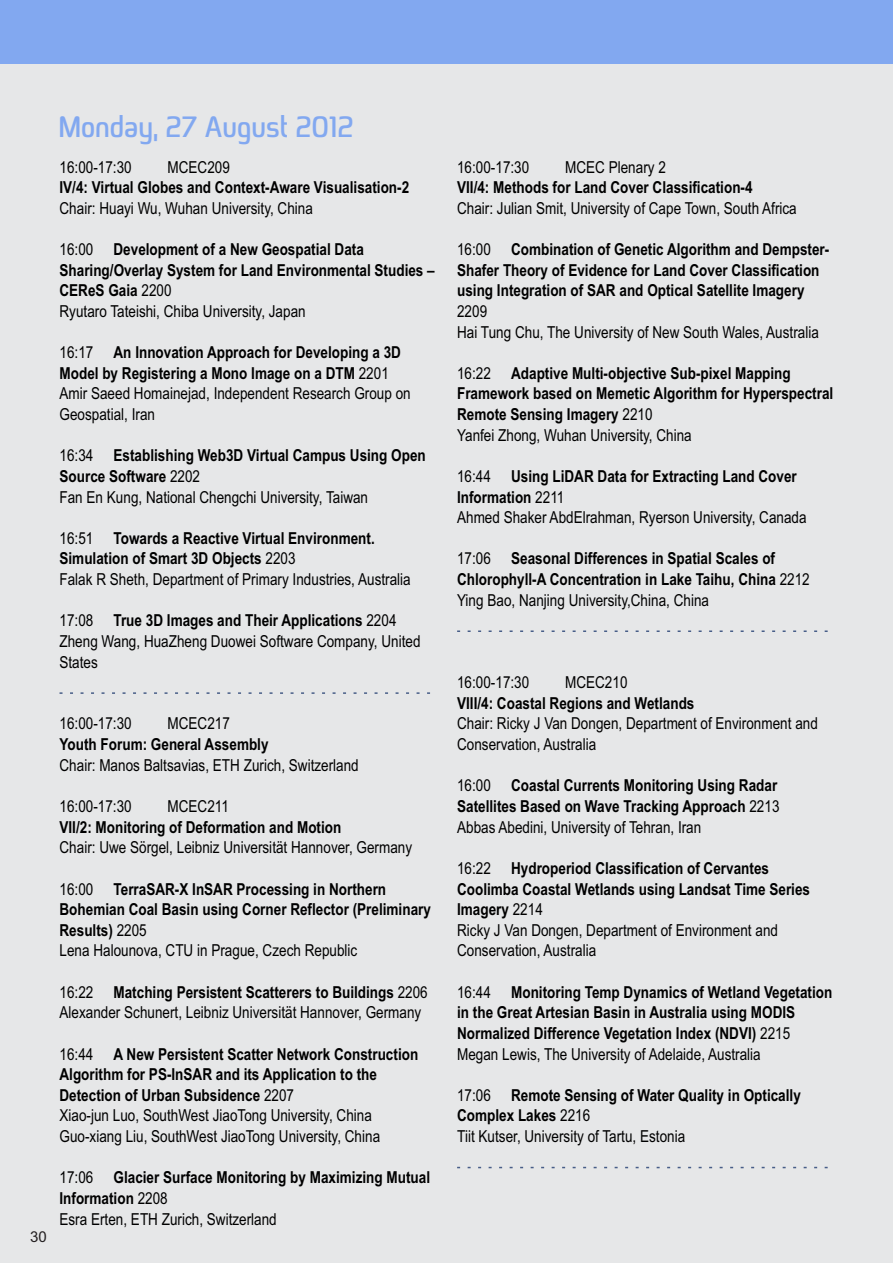
<style>
.page{position:relative;width:893px;height:1263px;background:#e6e7e8}
.page>*{position:absolute;margin:0;border:0;box-sizing:border-box;transform-origin:0 0}
.t1{font:700 29.25px "Bentwood";color:#82a8f0}
.t2{font:700 16.5px/20.5px "Arial Narrow";color:#000}
.t3{font:16.5px/20.5px "Arial Narrow";color:#000}
.t4{font:15px "Arial";color:#231f20}
.s1{font-weight:400}
.s2{font-weight:700}
</style>
<div class="page">
<div style="left:0;top:0;width:893px;height:64px;background:#82a8f0"></div>
<svg style="left:60px;top:692px;width:370px;height:2px"></svg>
<svg style="left:457px;top:630px;width:371px;height:2px"></svg>
<svg style="left:457px;top:1167px;width:371px;height:1px"></svg>
<h1 class="t1" style="left:58px;top:115px;width:297px">Monday, 27 August 2012</h1>
<p class="t3" style="left:60px;top:158px;width:74px">16:00-17:30</p>
<p class="t3" style="left:168px;top:158px;width:64px">MCEC209</p>
<p class="t2" style="left:60px;top:179px;width:351px">IV/4: Virtual Globes and Context-Aware Visualisation-2</p>
<p class="t3" style="left:60px;top:199px;width:255px">Chair: Huayi Wu, Wuhan University, China</p>
<p class="t2" style="left:60px;top:240px;width:377px"><span class="s1">16:00</span> Development of a New Geospatial Data Sharing/Overlay System for Land Environmental Studies – CEReS Gaia <span class="s1">2200<br>Ryutaro Tateishi, Chiba University, Japan</span></p>
<p class="t3" style="left:60px;top:344px;width:353px">16:17 <span class="s2">An Innovation Approach for Developing a 3D Model by Registering a Mono Image on a DTM</span> 2201<br>Amir Saeed Homainejad, Independent Research Group on Geospatial, Iran</p>
<p class="t2" style="left:60px;top:447px;width:368px"><span class="s1">16:34</span> Establishing Web3D Virtual Campus Using Open<br>Source Software <span class="s1">2202<br>Fan En Kung, National Chengchi University, Taiwan</span></p>
<p class="t2" style="left:60px;top:529px;width:353px"><span class="s1">16:51</span> Towards a Reactive Virtual Environment.<br>Simulation of Smart 3D Objects <span class="s1">2203<br>Falak R Sheth, Department of Primary Industries, Australia</span></p>
<p class="t3" style="left:60px;top:612px;width:362px">17:08 <span class="s2">True 3D Images and Their Applications</span> 2204<br>Zheng Wang, HuaZheng Duowei Software Company, United<br>States</p>
<p class="t4" style="left:30px;top:1231px;width:18px">30</p>
<p class="t3" style="left:60px;top:715px;width:74px">16:00-17:30</p>
<p class="t3" style="left:168px;top:715px;width:64px">MCEC217</p>
<p class="t2" style="left:60px;top:735px;width:211px">Youth Forum: General Assembly</p>
<p class="t3" style="left:60px;top:756px;width:301px">Chair: Manos Baltsavias, ETH Zurich, Switzerland</p>
<p class="t3" style="left:60px;top:797px;width:74px">16:00-17:30</p>
<p class="t3" style="left:168px;top:797px;width:63px">MCEC211</p>
<p class="t2" style="left:60px;top:818px;width:283px">VII/2: Monitoring of Deformation and Motion</p>
<p class="t3" style="left:60px;top:839px;width:354px">Chair: Uwe Sörgel, Leibniz Universität Hannover, Germany</p>
<p class="t2" style="left:60px;top:880px;width:373px"><span class="s1">16:00</span> TerraSAR-X InSAR Processing in Northern Bohemian Coal Basin using Corner Reflector (Preliminary Results) <span class="s1">2205<br>Lena Halounova, CTU in Prague, Czech Republic</span></p>
<p class="t3" style="left:60px;top:983px;width:370px">16:22 <span class="s2">Matching Persistent Scatterers to Buildings</span> 2206<br>Alexander Schunert, Leibniz Universität Hannover, Germany</p>
<p class="t2" style="left:60px;top:1045px;width:360px"><span class="s1">16:44</span> A New Persistent Scatter Network Construction Algorithm for PS-InSAR and its Application to the Detection of Urban Subsidence <span class="s1">2207<br>Xiao-jun Luo, SouthWest JiaoTong University, China Guo-xiang Liu, SouthWest JiaoTong University, China</span></p>
<p class="t2" style="left:60px;top:1169px;width:372px"><span class="s1">17:06</span> Glacier Surface Monitoring by Maximizing Mutual<br>Information <span class="s1">2208<br>Esra Erten, ETH Zurich, Switzerland</span></p>
<p class="t3" style="left:457px;top:158px;width:74px">16:00-17:30</p>
<p class="t3" style="left:565px;top:158px;width:102px">MCEC Plenary 2</p>
<p class="t2" style="left:457px;top:179px;width:297px">VII/4: Methods for Land Cover Classification-4</p>
<p class="t3" style="left:457px;top:199px;width:341px">Chair: Julian Smit, University of Cape Town, South Africa</p>
<p class="t2" style="left:457px;top:240px;width:374px"><span class="s1">16:00</span> Combination of Genetic Algorithm and Dempster-<br>Shafer Theory of Evidence for Land Cover Classification using Integration of SAR and Optical Satellite Imagery</p>
<p class="t3" style="left:457px;top:302px;width:363px">2209<br>Hai Tung Chu, The University of New South Wales, Australia</p>
<p class="t2" style="left:457px;top:364px;width:378px"><span class="s1">16:22</span> Adaptive Multi-objective Sub-pixel Mapping Framework based on Memetic Algorithm for Hyperspectral Remote Sensing Imagery <span class="s1">2210<br>Yanfei Zhong, Wuhan University, China</span></p>
<p class="t3" style="left:457px;top:467px;width:351px">16:44 <span class="s2">Using LiDAR Data for Extracting Land Cover<br>Information</span> 2211<br>Ahmed Shaker AbdElrahman, Ryerson University, Canada</p>
<p class="t2" style="left:457px;top:550px;width:354px"><span class="s1">17:06</span> Seasonal Differences in Spatial Scales of<br>Chlorophyll-A Concentration in Lake Taihu, China <span class="s1">2212<br>Ying Bao, Nanjing University,China, China</span></p>
<p class="t3" style="left:457px;top:674px;width:74px">16:00-17:30</p>
<p class="t3" style="left:565px;top:674px;width:64px">MCEC210</p>
<p class="t2" style="left:457px;top:694px;width:239px">VIII/4: Coastal Regions and Wetlands</p>
<p class="t3" style="left:457px;top:715px;width:362px">Chair: Ricky J Van Dongen, Department of Environment and<br>Conservation, Australia</p>
<p class="t2" style="left:457px;top:777px;width:324px"><span class="s1">16:00</span> Coastal Currents Monitoring Using Radar<br>Satellites Based on Wave Tracking Approach <span class="s1">2213<br>Abbas Abedini, University of Tehran, Iran</span></p>
<p class="t2" style="left:457px;top:859px;width:354px"><span class="s1">16:22</span> Hydroperiod Classification of Cervantes Coolimba Coastal Wetlands using Landsat Time Series Imagery <span class="s1">2214<br>Ricky J Van Dongen, Department of Environment and Conservation, Australia</span></p>
<p class="t2" style="left:457px;top:983px;width:377px"><span class="s1">16:44</span> Monitoring Temp Dynamics of Wetland Vegetation in the Great Artesian Basin in Australia using MODIS Normalized Difference Vegetation Index (NDVI) <span class="s1">2215<br>Megan Lewis, The University of Adelaide, Australia</span></p>
<p class="t2" style="left:457px;top:1086px;width:345px"><span class="s1">17:06</span> Remote Sensing of Water Quality in Optically<br>Complex Lakes <span class="s1">2216<br>Tiit Kutser, University of Tartu, Estonia</span></p>
</div>
